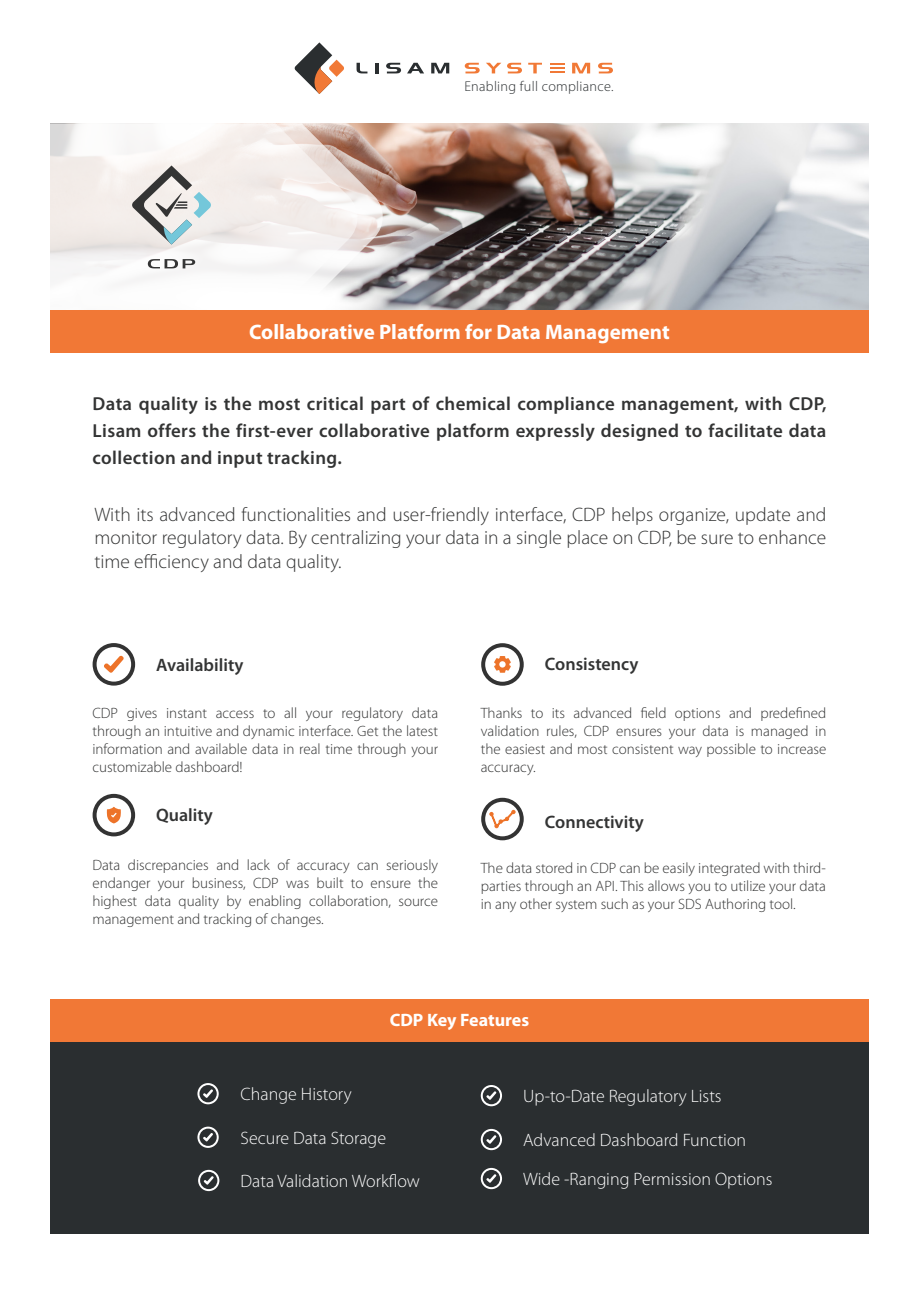
<style>
.page{position:relative;width:919px;height:1289px;background:#fff}
.page>*{position:absolute;margin:0;border:0;box-sizing:border-box;transform-origin:0 0}
.t1{font:700 21px "Myriad Pro";color:#fff}
.t2{font:300 19.5px/23.4px "Myriad Pro";color:#333434;text-align:justify}
.t3{font:600 18.9px/27px "Myriad Pro";letter-spacing:.02em;color:#333434;text-align:justify}
.t4{font:300 18px "Myriad Pro";color:#fff}
.t5{font:600 18px "Myriad Pro";color:#333434}
.t6{font:700 18px "Myriad Pro";color:#fff}
.t7{font:300 15px/18px "Myriad Pro";color:#333434;text-align:justify}
.t8{font:300 14.1px "Myriad Pro";letter-spacing:.02em;color:#2a2e30}
</style>
<div class="page">
<svg style="left:294px;top:42px;width:50px;height:52px"></svg>
<svg style="left:464px;top:63px;width:15px;height:10px"></svg>
<svg style="left:486px;top:63px;width:15px;height:10px"></svg>
<svg style="left:375px;top:63px;width:3px;height:10px"></svg>
<svg style="left:386px;top:63px;width:15px;height:10px"></svg>
<svg style="left:407px;top:63px;width:17px;height:10px"></svg>
<svg style="left:431px;top:63px;width:18px;height:10px"></svg>
<svg style="left:507px;top:63px;width:15px;height:10px"></svg>
<svg style="left:528px;top:63px;width:14px;height:10px"></svg>
<svg style="left:572px;top:63px;width:18px;height:10px"></svg>
<svg style="left:598px;top:63px;width:15px;height:10px"></svg>
<svg style="left:550px;top:63px;width:14px;height:10px"></svg>
<svg style="left:356px;top:63px;width:11px;height:10px"></svg>
<img style="left:383px;top:123px;width:485px;height:187px">
<svg style="left:357px;top:123px;width:26px;height:187px"></svg>
<svg style="left:50px;top:123px;width:307px;height:187px;fill:#f5f2f1"></svg>
<div style="left:50px;top:310px;width:818px;height:43px;background:#f17836"></div>
<svg style="left:148px;top:259px;width:47px;height:9px"></svg>
<svg style="left:132px;top:165px;width:79px;height:79px;background:#c8cbca"></svg>
<div style="left:50px;top:1041px;width:818px;height:192px;background:#2a2e30"></div>
<svg style="left:480px;top:1085px;width:22px;height:21px"></svg>
<svg style="left:480px;top:1167px;width:22px;height:22px"></svg>
<svg style="left:480px;top:1128px;width:22px;height:22px"></svg>
<svg style="left:197px;top:1083px;width:22px;height:21px"></svg>
<svg style="left:198px;top:1169px;width:21px;height:22px"></svg>
<svg style="left:197px;top:1126px;width:22px;height:21px"></svg>
<div style="left:50px;top:999px;width:818px;height:42px;background:#f17836"></div>
<svg style="left:93px;top:643px;width:42px;height:42px"></svg>
<svg style="left:93px;top:793px;width:42px;height:43px"></svg>
<svg style="left:481px;top:643px;width:42px;height:42px"></svg>
<svg style="left:481px;top:797px;width:42px;height:43px"></svg>
<p class="t8" style="left:464px;top:79px;width:151px">Enabling full compliance.</p>
<h1 class="t1" style="left:249px;top:318px;width:422px">Collaborative Platform for Data Management</h1>
<p class="t3" style="left:93px;top:389px;width:735px">Data quality is the most critical part of chemical compliance management, with CDP, Lisam offers the first-ever collaborative platform expressly designed to facilitate data collection and input tracking.</p>
<h2 class="t2" style="left:94px;top:503px;width:733px">With its advanced functionalities and user-friendly interface, CDP helps organize, update and monitor regulatory data. By centralizing your data in a single place on CDP, be sure to enhance time efficiency and data quality.</h2>
<p class="t5" style="left:156px;top:653px;width:89px">Availability</p>
<p class="t5" style="left:545px;top:652px;width:95px">Consistency</p>
<p class="t7" style="left:92px;top:704px;width:347px">CDP gives instant access to all your regulatory data through an intuitive and dynamic interface. Get the latest information and available data in real time through your customizable dashboard!</p>
<p class="t7" style="left:480px;top:704px;width:347px">Thanks to its advanced field options and predefined validation rules, CDP ensures your data is managed in the easiest and most consistent way possible to increase accuracy.</p>
<p class="t5" style="left:156px;top:803px;width:58px">Quality</p>
<p class="t5" style="left:545px;top:810px;width:100px">Connectivity</p>
<p class="t7" style="left:92px;top:855px;width:347px">Data discrepancies and lack of accuracy can seriously endanger your business, CDP was built to ensure the highest data quality by enabling collaboration, source management and tracking of changes.</p>
<p class="t7" style="left:480px;top:859px;width:347px">The data stored in CDP can be easily integrated with third&shy;parties through an API. This allows you to utilize your data in any other system such as your SDS Authoring tool.</p>
<p class="t6" style="left:389px;top:1007px;width:141px">CDP Key Features</p>
<p class="t4" style="left:240px;top:1084px;width:113px">Change History</p>
<p class="t4" style="left:240px;top:1128px;width:147px">Secure Data Storage</p>
<p class="t4" style="left:240px;top:1171px;width:181px">Data Validation Workflow</p>
<p class="t4" style="left:523px;top:1086px;width:200px">Up-to-Date Regulatory Lists</p>
<p class="t4" style="left:523px;top:1130px;width:224px">Advanced Dashboard Function</p>
<p class="t4" style="left:523px;top:1169px;width:251px">Wide -Ranging Permission Options</p>
</div>
